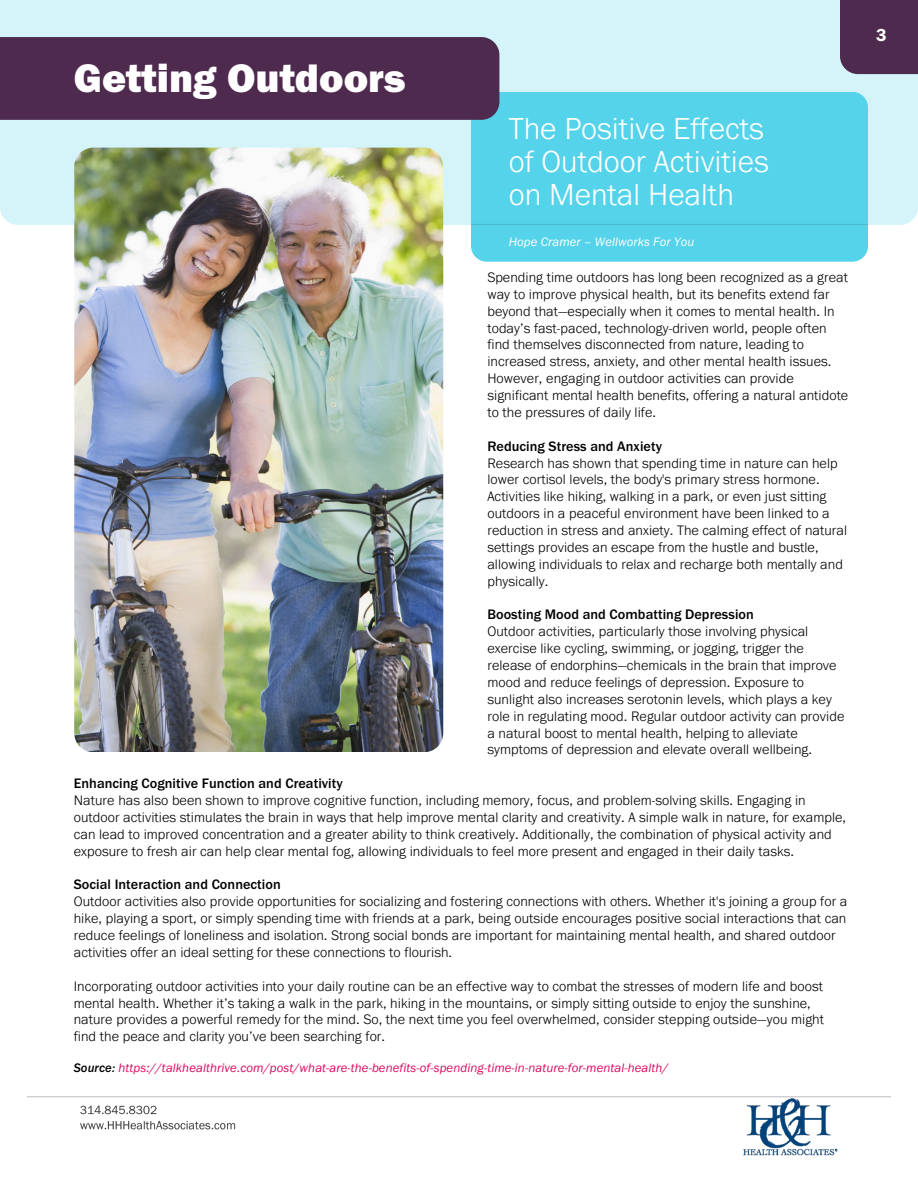
<style>
.page{position:relative;width:918px;height:1188px;background:#fff}
.page>*{position:absolute;margin:0;border:0;box-sizing:border-box;transform-origin:0 0}
.t1{font:41.25px "Franklin Gothic URW Hea";color:#fff}
.t2{font:300 31.5px/32.7px "Franklin Gothic URW";color:#fff}
.t3{font:18px "Franklin Gothic URW Dem";color:#fff}
.t4{font:300 14.25px/16.8px "Franklin Gothic URW";letter-spacing:.005em;color:#000}
.t5{font:12.75px "Franklin Gothic URW Boo Ita";letter-spacing:.01em;color:#dc0962}
.t6{font:12.75px "Franklin Gothic URW Boo Ita";letter-spacing:.005em;color:#fff}
.s1{font-weight:500}
.s2{font-family:"Franklin Gothic URW Med Ita";color:#000}
</style>
<div class="page">
<div style="left:0;top:0;width:918px;height:225px;background:#d5f4fa"></div>
<div style="left:471px;top:92px;width:397px;height:170px;background:#55d3ea;border-radius:16px"></div>
<div style="left:0;top:37px;width:499px;height:83px;background:#4f2a4f"></div>
<div style="left:840px;top:0;width:78px;height:74px;background:#4f2a4f"></div>
<hr style="left:471px;top:1096px;width:420px;height:1px;background:#c4c4c4">
<hr style="left:27px;top:1096px;width:444px;height:1px;background:#c4c4c4">
<hr style="left:471px;top:224px;width:397px;height:1px;background:#4eb7cb">
<img style="left:74px;top:148px;width:369px;height:604px">
<img style="left:71px;top:1097px;width:768px;height:59px">
<p class="t1" style="left:74px;top:65px;width:333px">Getting Outdoors</p>
<p class="t2" style="left:509px;top:118px;width:262px">The Positive Effects of Outdoor Activities on Mental Health</p>
<h4 class="t6" style="left:509px;top:238px;width:187px">Hope Cramer – Wellworks For You</h4>
<h4 class="t4" style="left:487px;top:271px;width:362px">Spending time outdoors has long been recognized as a great way to improve physical health, but its benefits extend far beyond that—especially when it comes to mental health. In today’s fast-paced, technology-driven world, people often find themselves disconnected from nature, leading to increased stress, anxiety, and other mental health issues.<br>However, engaging in outdoor activities can provide significant mental health benefits, offering a natural antidote to the pressures of daily life.</h4>
<h4 class="t4" style="left:487px;top:440px;width:361px"><span class="s1">Reducing Stress and Anxiety<br></span>Research has shown that spending time in nature can help lower cortisol levels, the body's primary stress hormone.<br>Activities like hiking, walking in a park, or even just sitting outdoors in a peaceful environment have been linked to a reduction in stress and anxiety. The calming effect of natural settings provides an escape from the hustle and bustle, allowing individuals to relax and recharge both mentally and physically.</h4>
<p class="t4" style="left:487px;top:609px;width:359px"><span class="s1">Boosting Mood and Combatting Depression<br></span>Outdoor activities, particularly those involving physical exercise like cycling, swimming, or jogging, trigger the release of endorphins—chemicals in the brain that improve mood and reduce feelings of depression. Exposure to sunlight also increases serotonin levels, which plays a key role in regulating mood. Regular outdoor activity can provide a natural boost to mental health, helping to alleviate symptoms of depression and elevate overall wellbeing.</p>
<h4 class="t4" style="left:74px;top:777px;width:774px"><span class="s1">Enhancing Cognitive Function and Creativity<br></span>Nature has also been shown to improve cognitive function, including memory, focus, and problem-solving skills. Engaging in outdoor activities stimulates the brain in ways that help improve mental clarity and creativity. A simple walk in nature, for example, can lead to improved concentration and a greater ability to think creatively. Additionally, the combination of physical activity and exposure to fresh air can help clear mental fog, allowing individuals to feel more present and engaged in their daily tasks.</h4>
<h4 class="t4" style="left:74px;top:879px;width:775px"><span class="s1">Social Interaction and Connection<br></span>Outdoor activities also provide opportunities for socializing and fostering connections with others. Whether it's joining a group for a hike, playing a sport, or simply spending time with friends at a park, being outside encourages positive social interactions that can reduce feelings of loneliness and isolation. Strong social bonds are important for maintaining mental health, and shared outdoor activities offer an ideal setting for these connections to flourish.</h4>
<h4 class="t4" style="left:74px;top:980px;width:752px">Incorporating outdoor activities into your daily routine can be an effective way to combat the stresses of modern life and boost mental health. Whether it’s taking a walk in the park, hiking in the mountains, or simply sitting outside to enjoy the sunshine, nature provides a powerful remedy for the mind. So, the next time you feel overwhelmed, consider stepping outside—you might find the peace and clarity you’ve been searching for.</h4>
<p class="t5" style="left:74px;top:1064px;width:596px"><span class="s2">Source:</span> https://talkhealthrive.com/post/what-are-the-benefits-of-spending-time-in-nature-for-mental-health/</p>
<p class="t3" style="left:876px;top:29px;width:12px">3</p>
</div>
